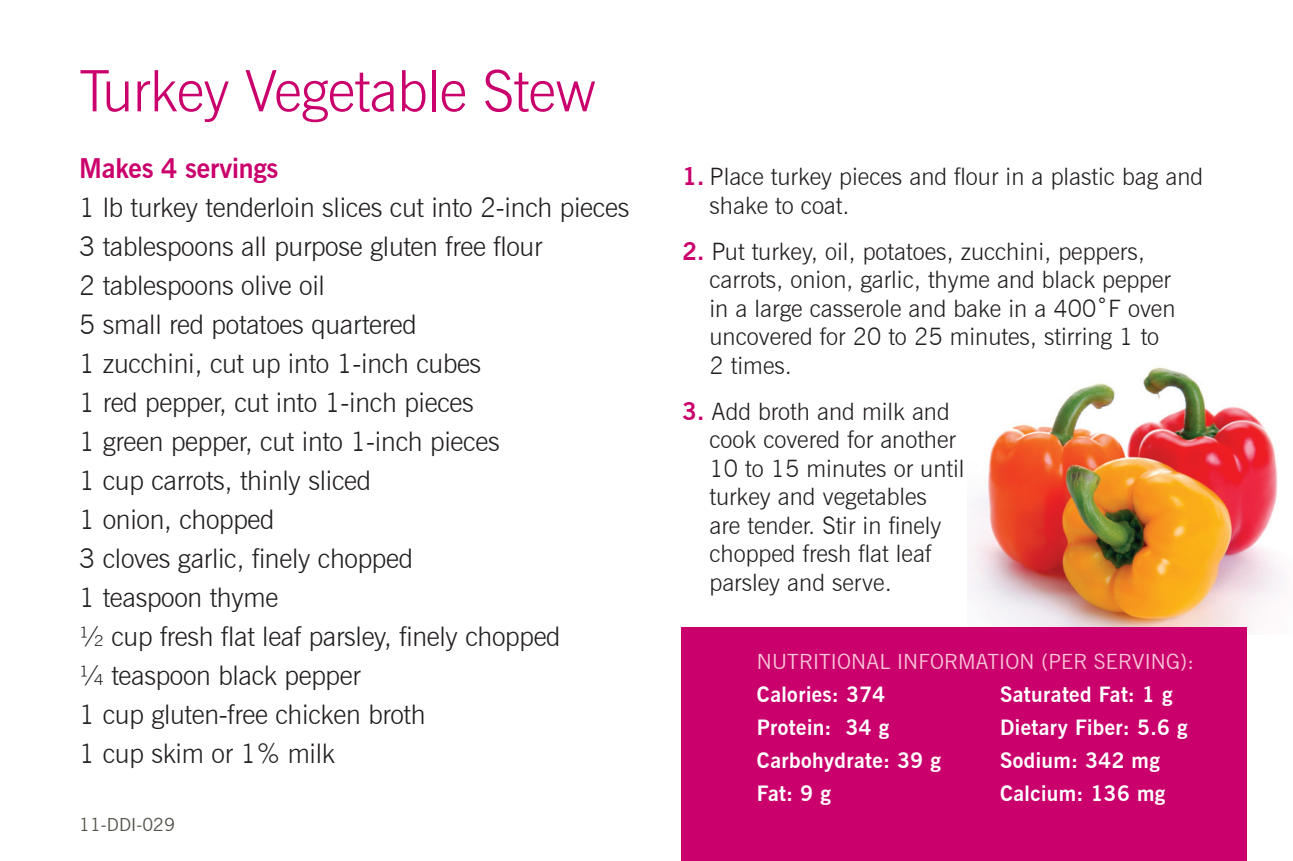
<style>
.page{position:relative;width:1293px;height:861px;background:#fff}
.page>*{position:absolute;margin:0;border:0;box-sizing:border-box;transform-origin:0 0}
.t1{font:300 57px "News Gothic BT";letter-spacing:-.01em;color:#ca016c}
.t2{font:300 27px/39px "News Gothic BT";letter-spacing:-.01em;color:#231f20}
.t3{font:700 27px "News Gothic BT";letter-spacing:-.01em;color:#ca016c}
.t4{font:300 24px/28.5px "News Gothic BT";color:#231f20}
.t5{font:700 21px/33px "News Gothic BT";letter-spacing:.02em;color:#fff}
.t6{font:21px "News Gothic BT";letter-spacing:.01em;color:#f8c3d7}
.t7{font:18px "News Gothic BT";color:#535249}
.s1{font-weight:700;color:#ca016c}
</style>
<div class="page">
<img style="left:967px;top:367px;width:317px;height:267px">
<div style="left:681px;top:627px;width:565px;height:233px;background:#ca016c"></div>
<h1 class="t1" style="left:79px;top:57px;width:519px">Turkey Vegetable Stew</h1>
<p class="t3" style="left:79px;top:152px;width:201px">Makes 4 servings</p>
<p class="t2" style="left:79px;top:187px;width:551px">1 lb turkey tenderloin slices cut into 2-inch pieces<br>3 tablespoons all purpose gluten free flour<br>2 tablespoons olive oil<br>5 small red potatoes quartered<br>1 zucchini, cut up into 1-inch cubes<br>1 red pepper, cut into 1-inch pieces<br>1 green pepper, cut into 1-inch pieces<br>1 cup carrots, thinly sliced<br>1 onion, chopped<br>3 cloves garlic, finely chopped<br>1 teaspoon thyme<br>½ cup fresh flat leaf parsley, finely chopped<br>¼ teaspoon black pepper<br>1 cup gluten-free chicken broth<br>1 cup skim or 1% milk</p>
<p class="t7" style="left:79px;top:813px;width:97px">11-DDI-029</p>
<p class="t4" style="left:709px;top:162px;width:495px;text-indent:-27px"><span class="s1">1.</span> Place turkey pieces and flour in a plastic bag and shake to coat.</p>
<p class="t4" style="left:709px;top:237px;width:467px;text-indent:-27px"><span class="s1">2.</span> Put turkey, oil, potatoes, zucchini, peppers, carrots, onion, garlic, thyme and black pepper in a large casserole and bake in a 400˚F oven uncovered for 20 to 25 minutes, stirring 1 to 2 times.</p>
<p class="t4" style="left:709px;top:396px;width:256px;text-indent:-27px"><span class="s1">3.</span> Add broth and milk and cook covered for another<br>10 to 15 minutes or until turkey and vegetables<br>are tender. Stir in finely chopped fresh flat leaf parsley and serve.</p>
<p class="t6" style="left:757px;top:648px;width:438px">NUTRITIONAL INFORMATION (PER SERVING):</p>
<p class="t5" style="left:757px;top:677px;width:185px">Calories: 374<br>Protein: 34 g<br>Carbohydrate: 39 g<br>Fat: 9 g</p>
<p class="t5" style="left:1000px;top:677px;width:189px">Saturated Fat: 1 g<br>Dietary Fiber: 5.6 g<br>Sodium: 342 mg<br>Calcium: 136 mg</p>
</div>
